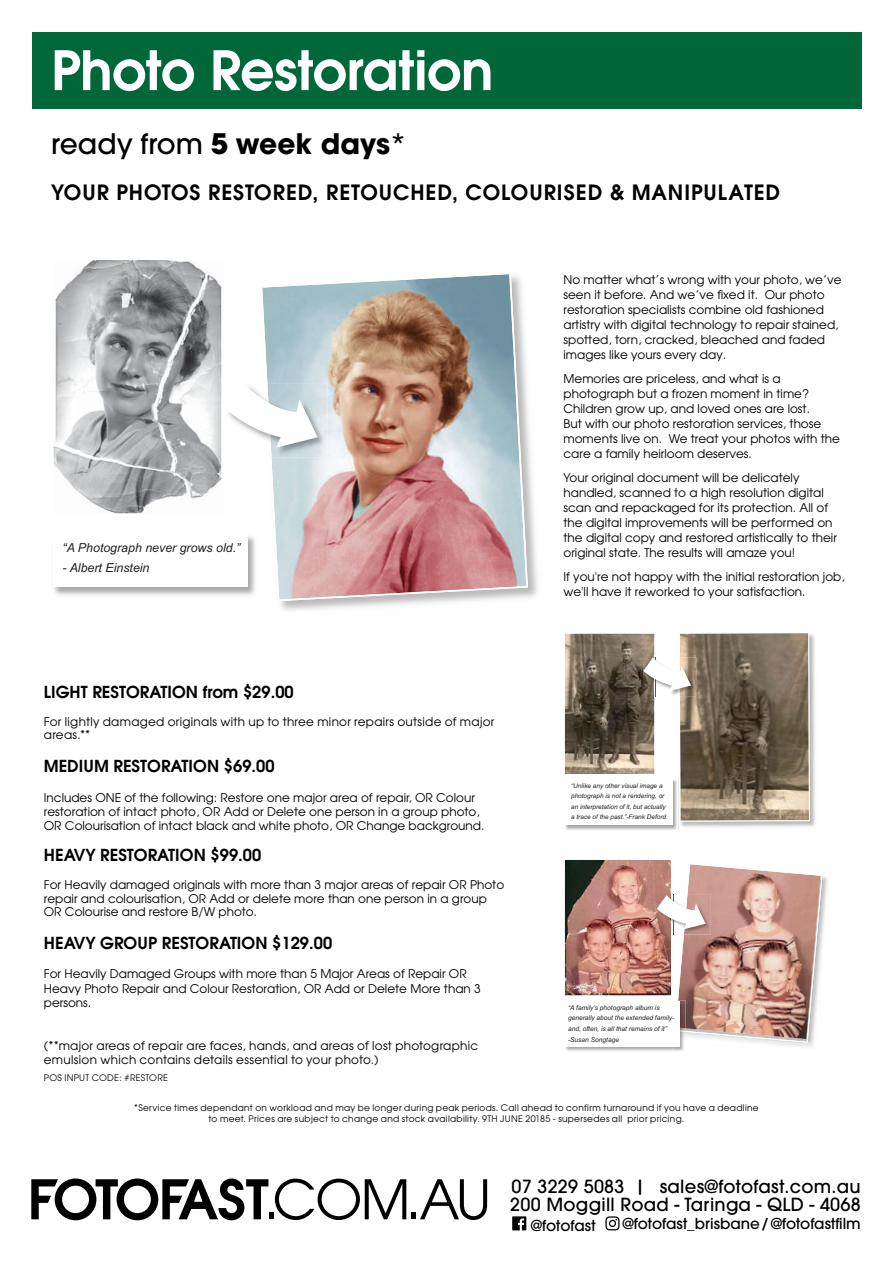
<style>
.page{position:relative;width:893px;height:1263px;background:#fff}
.page>*{position:absolute;margin:0;border:0;box-sizing:border-box;transform-origin:0 0}
.CATEGORY_TITLES{font:600 54px "Avant Garde";letter-spacing:-.015em;color:#fff}
.t1{font:500 28.05px "Avant Garde";color:#000}
.t2{font:600 21px "Avant Garde";letter-spacing:.04em;color:#000}
.ADDRESS_DETAILS{font:500 18px "Avant Garde";letter-spacing:.015em;color:#000}
.BODY_HEADINGS{font:600 16.5px "Avant Garde";color:#000}
.TABLE_HEADINGS{font:500 15px "Avant Garde";color:#000}
.t3{font:italic 12.3px "Arial";color:#231f20}
.BODY_TEXT_TITLES{font:12px/15px "Avant Garde";color:#000}
.BODY_HEADINGS-2{font:12px/13.2px "Avant Garde";color:#000}
.BODY_TEXT{font:12px/14.4px "Avant Garde";letter-spacing:.025em;color:#000}
.BODY_HEADINGS-3{font:12px/13.2px "Avant Garde";letter-spacing:.025em;color:#000}
.FINEPRINT{font:9px/10.8px "Avant Garde";letter-spacing:.03em;color:#000;text-align:center}
.t4{font:italic 6.6px/10.6px "Arial";color:#231f20}
.t5{font:italic 6.45px/10.5px "Arial";color:#231f20}
.s1{font-weight:700}
</style>
<div class="page">
<div style="left:32px;top:32px;width:829px;height:76px;background:#006738"></div>
<img style="left:280px;top:419px;width:258px;height:192px">
<img style="left:275px;top:274px;width:253px;height:327px">
<img style="left:318px;top:383px;width:9px;height:75px">
<svg style="left:53px;top:260px;width:265px;height:256px"></svg>
<img style="left:54px;top:536px;width:201px;height:59px">
<div style="left:53px;top:535px;width:194px;height:52px;background:#fff"></div>
<img style="left:680px;top:634px;width:135px;height:193px">
<svg style="left:564px;top:633px;width:246px;height:188px;background:#867a6a"></svg>
<img style="left:565px;top:778px;width:113px;height:52px">
<img style="left:678px;top:778px;width:1px;height:51px">
<div style="left:564px;top:778px;width:109px;height:47px;background:#fff"></div>
<img style="left:767px;top:876px;width:61px;height:171px">
<img style="left:564px;top:860px;width:258px;height:183px">
<img style="left:564px;top:1000px;width:119px;height:51px">
<img style="left:674px;top:1032px;width:11px;height:18px">
<img style="left:674px;top:1000px;width:11px;height:32px">
<div style="left:564px;top:1001px;width:116px;height:45px;background:#fff"></div>
<svg style="left:512px;top:1216px;width:14px;height:14px"></svg>
<svg style="left:605px;top:1216px;width:14px;height:14px"></svg>
<svg style="left:31px;top:1178px;width:375px;height:42px"></svg>
<svg style="left:412px;top:1179px;width:75px;height:41px"></svg>
<p class="CATEGORY_TITLES" style="left:51px;top:35px;width:444px">Photo Restoration</p>
<p class="t1" style="left:51px;top:126px;width:357px">ready from <span class="s1">5 week days</span>*</p>
<p class="t2" style="left:51px;top:178px;width:731px">YOUR PHOTOS RESTORED, RETOUCHED, COLOURISED &amp; MANIPULATED</p>
<p class="t3" style="left:63px;top:540px;width:179px">“A Photograph never grows old.”</p>
<p class="t3" style="left:63px;top:560px;width:88px">- Albert Einstein</p>
<p class="BODY_TEXT_TITLES" style="left:563px;top:272px;width:280px">No matter what’s wrong with your photo, we’ve seen it before. And we’ve fixed it. Our photo restoration specialists combine old fashioned artistry with digital technology to repair stained, spotted, torn, cracked, bleached and faded images like yours every day.</p>
<p class="BODY_TEXT_TITLES" style="left:563px;top:371px;width:278px">Memories are priceless, and what is a photograph but a frozen moment in time?<br>Children grow up, and loved ones are lost.<br>But with our photo restoration services, those moments live on. We treat your photos with the care a family heirloom deserves.</p>
<p class="BODY_TEXT_TITLES" style="left:563px;top:470px;width:275px">Your original document will be delicately handled, scanned to a high resolution digital scan and repackaged for its protection. All of the digital improvements will be performed on the digital copy and restored artistically to their original state. The results will amaze you!</p>
<p class="BODY_TEXT_TITLES" style="left:563px;top:569px;width:283px">If you're not happy with the initial restoration job, we'll have it reworked to your satisfaction.</p>
<p class="BODY_HEADINGS" style="left:44px;top:681px;width:251px">LIGHT RESTORATION from $29.00</p>
<p class="BODY_HEADINGS-3" style="left:44px;top:715px;width:452px">For lightly damaged originals with up to three minor repairs outside of major areas.**</p>
<p class="BODY_HEADINGS" style="left:44px;top:755px;width:232px">MEDIUM RESTORATION $69.00</p>
<p class="BODY_TEXT_TITLES" style="left:44px;top:790px;width:442px;line-height:14.4px">Includes ONE of the following: Restore one major area of repair, OR Colour restoration of intact photo, OR Add or Delete one person in a group photo,<br>OR Colourisation of intact black and white photo, OR Change background.</p>
<p class="BODY_HEADINGS" style="left:44px;top:844px;width:219px">HEAVY RESTORATION $99.00</p>
<p class="BODY_HEADINGS-2" style="left:44px;top:878px;width:462px">For Heavily damaged originals with more than 3 major areas of repair OR Photo repair and colourisation, OR Add or delete more than one person in a group<br>OR Colourise and restore B/W photo.</p>
<p class="BODY_HEADINGS" style="left:44px;top:932px;width:290px">HEAVY GROUP RESTORATION $129.00</p>
<p class="BODY_TEXT_TITLES" style="left:44px;top:967px;width:438px;line-height:14.4px">For Heavily Damaged Groups with more than 5 Major Areas of Repair OR<br>Heavy Photo Repair and Colour Restoration, OR Add or Delete More than 3 persons.</p>
<p class="t5" style="left:571px;top:780px;width:98px">“Unlike any other visual image a photograph is not a rendering, or an interpretation of it, but actually a trace of the past.”-Frank Deford.</p>
<p class="t4" style="left:568px;top:1002px;width:108px">“A family’s photograph album is generally about the extended family&shy;and, often, is all that remains of it” -Susan Songtage</p>
<p class="BODY_TEXT" style="left:44px;top:1038px;width:436px">(**major areas of repair are faces, hands, and areas of lost photographic emulsion which contains details essential to your photo.)</p>
<p class="FINEPRINT" style="left:134px;top:1102px;width:626px">*Service times dependant on workload and may be longer during peak periods. Call ahead to confirm turnaround if you have a deadline to meet. Prices are subject to change and stock availability. 9TH JUNE 20185 - supersedes all prior pricing.</p>
<p class="FINEPRINT" style="left:44px;top:1072px;width:126px">POS INPUT CODE: #RESTORE</p>
<p class="ADDRESS_DETAILS" style="left:512px;top:1175px;width:351px">07 3229 5083 | sales@fotofast.com.au</p>
<p class="ADDRESS_DETAILS" style="left:510px;top:1194px;width:352px">200 Moggill Road - Taringa - QLD - 4068</p>
<p class="TABLE_HEADINGS" style="left:531px;top:1216px;width:66px">@fotofast</p>
<p class="TABLE_HEADINGS" style="left:622px;top:1214px;width:240px">@fotofast_brisbane / @fotofastfilm</p>
</div>
